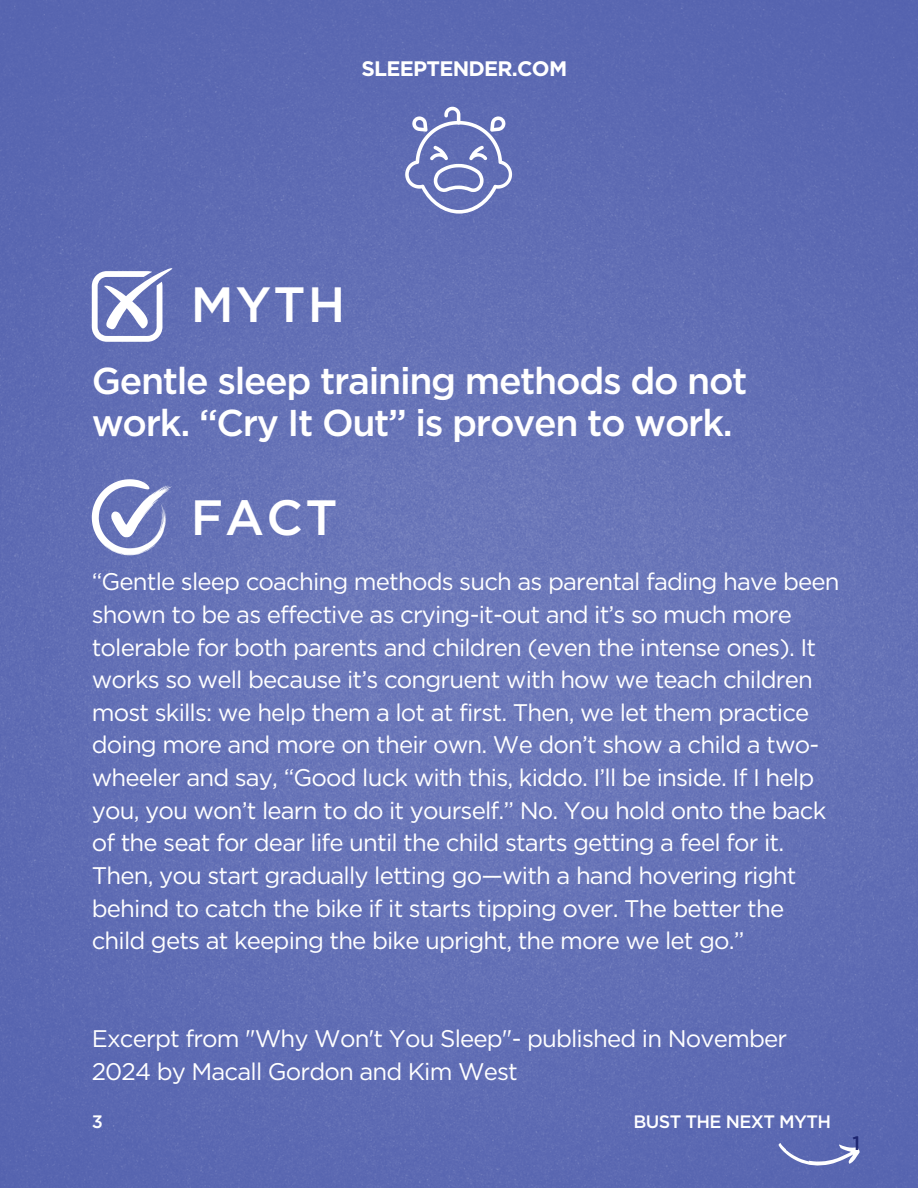
<style>
.page{position:relative;width:918px;height:1188px;background:#fff}
.page>*{position:absolute;margin:0;border:0;box-sizing:border-box;transform-origin:0 0}
.t1{font:500 49.5px "Gotham";letter-spacing:.045em;color:#fff}
.t2{font:500 37.35px/41.7px "Gotham";letter-spacing:-.035em;color:#fff}
.t3{font:24px/32.7px "Gotham";letter-spacing:-.035em;color:#fff}
.t4{font:700 21px "Gotham";letter-spacing:-.035em;color:#fff}
.t5{font:500 19.5px "Gotham";color:#1d2570}
.t6{font:500 18px "Gotham";letter-spacing:-.035em;color:#fff}
</style>
<div class="page">
<img style="left:0;top:0;width:918px;height:1188px">
<svg style="left:92px;top:268px;width:80px;height:74px"></svg>
<svg style="left:92px;top:479px;width:80px;height:77px"></svg>
<svg style="left:778px;top:1143px;width:82px;height:23px"></svg>
<svg style="left:405px;top:107px;width:107px;height:107px;background:#7c86c1"></svg>
<p class="t4" style="left:362px;top:56px;width:207px">SLEEPTENDER.COM</p>
<p class="t1" style="left:191px;top:276px;width:156px">MYTH</p>
<p class="t2" style="left:92px;top:359px;width:657px">Gentle sleep training methods do not work. “Cry It Out” is proven to work.</p>
<p class="t1" style="left:191px;top:489px;width:148px">FACT</p>
<p class="t3" style="left:92px;top:565px;width:749px">“Gentle sleep coaching methods such as parental fading have been shown to be as effective as crying-it-out and it’s so much more tolerable for both parents and children (even the intense ones). It works so well because it’s congruent with how we teach children most skills: we help them a lot at first. Then, we let them practice doing more and more on their own. We don’t show a child a two&shy;wheeler and say, “Good luck with this, kiddo. I’ll be inside. If I help you, you won’t learn to do it yourself.” No. You hold onto the back of the seat for dear life until the child starts getting a feel for it.<br>Then, you start gradually letting go—with a hand hovering right behind to catch the bike if it starts tipping over. The better the child gets at keeping the bike upright, the more we let go.”</p>
<p class="t3" style="left:92px;top:1022px;width:697px">Excerpt from "Why Won't You Sleep"- published in November<br>2024 by Macall Gordon and Kim West</p>
<p class="t6" style="left:633px;top:1111px;width:199px">BUST THE NEXT MYTH</p>
<p class="t6" style="left:92px;top:1111px;width:13px">3</p>
<p class="t5" style="left:853px;top:1132px;width:9px">1</p>
</div>
